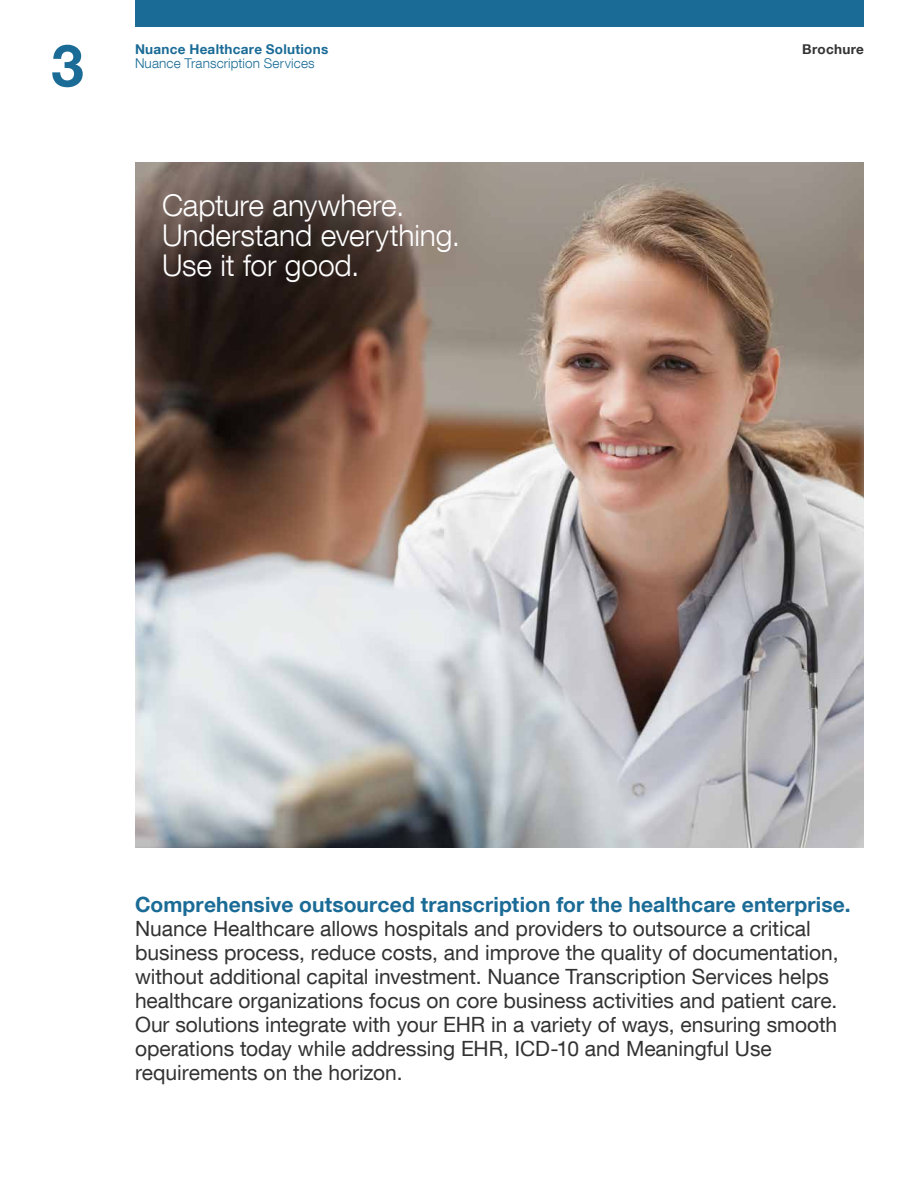
<style>
.page{position:relative;width:918px;height:1188px;background:#fff}
.page>*{position:absolute;margin:0;border:0;box-sizing:border-box;transform-origin:0 0}
.t1{font:700 58.5px "Helvetica Neue LT Com";color:#1a6b96}
.t2{font:300 30px/30px "Helvetica Neue LT Com";letter-spacing:-.005em;color:#fff}
.t3{font:21px/24px "Helvetica Neue LT Com";color:#333}
.t4{font:700 21px "Helvetica Neue LT Com";letter-spacing:.005em;color:#1a6b96}
.t5{font:300 13.5px "Helvetica Neue LT Com";letter-spacing:.01em;color:#1a6b96}
.t6{font:700 13.5px "Helvetica Neue LT Com";letter-spacing:.02em;color:#1a6b96}
.t7{font:700 13.5px "Helvetica Neue LT Com";letter-spacing:.02em;color:#333}
</style>
<div class="page">
<div style="left:135px;top:0;width:729px;height:27px;background:#1a6b96"></div>
<img style="left:135px;top:162px;width:729px;height:686px">
<p class="t6" style="left:135px;top:41px;width:195px">Nuance Healthcare Solutions</p>
<p class="t5" style="left:135px;top:55px;width:181px">Nuance Transcription Services</p>
<h1 class="t1" style="left:51px;top:29px;width:34px">3</h1>
<p class="t7" style="left:802px;top:41px;width:63px">Brochure</p>
<h2 class="t2" style="left:162px;top:190px;width:300px">Capture anywhere.<br>Understand everything.<br>Use it for good.</h2>
<p class="t4" style="left:135px;top:891px;width:717px">Comprehensive outsourced transcription for the healthcare enterprise.</p>
<p class="t3" style="left:135px;top:916px;width:705px">Nuance Healthcare allows hospitals and providers to outsource a critical business process, reduce costs, and improve the quality of documentation, without additional capital investment. Nuance Transcription Services helps healthcare organizations focus on core business activities and patient care.<br>Our solutions integrate with your EHR in a variety of ways, ensuring smooth operations today while addressing EHR, ICD-10 and Meaningful Use requirements on the horizon.</p>
</div>
